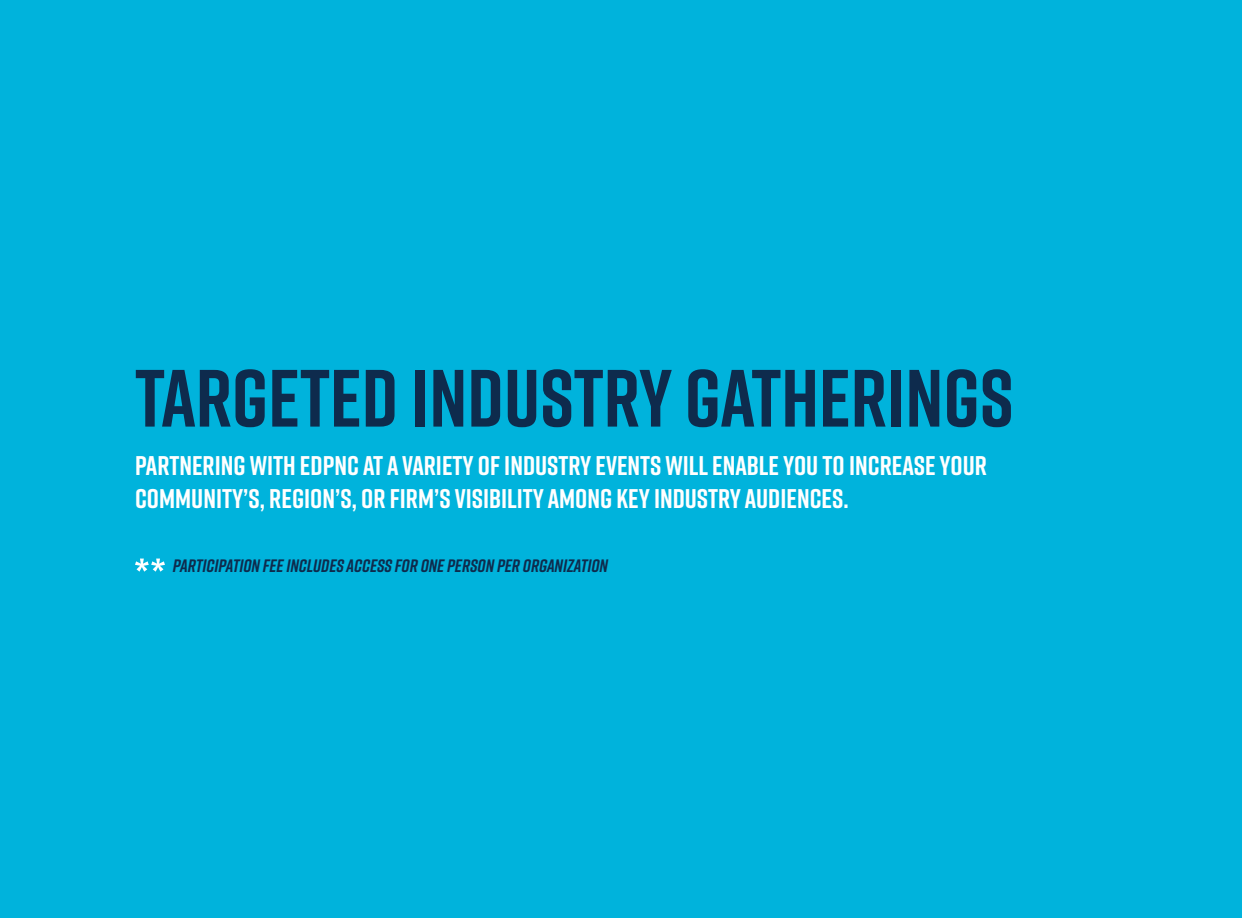
<style>
.page{position:relative;width:1242px;height:918px;background:#00b3dc}
.page>*{position:absolute;margin:0;border:0;box-sizing:border-box;transform-origin:0 0}
.t1{font:700 81px "Rift";color:#0e2b4d}
.t2{font:700 27px/32.4px "Rift";color:#fff}
.t3{font:italic 700 18px "Rift";color:#0e2b4d}
</style>
<div class="page">
<svg style="left:135px;top:559px;width:30px;height:13px"></svg>
<h1 class="t1" style="left:135px;top:340px;width:880px">TARGETED INDUSTRY GATHERINGS</h1>
<p class="t2" style="left:135px;top:449px;width:854px">PARTNERING WITH EDPNC AT A VARIETY OF INDUSTRY EVENTS WILL ENABLE YOU TO INCREASE YOUR<br>COMMUNITY’S, REGION’S, OR FIRM’S VISIBILITY AMONG KEY INDUSTRY AUDIENCES.</p>
<p class="t3" style="left:173px;top:553px;width:437px">PARTICIPATION FEE INCLUDES ACCESS FOR ONE PERSON PER ORGANIZATION</p>
</div>
